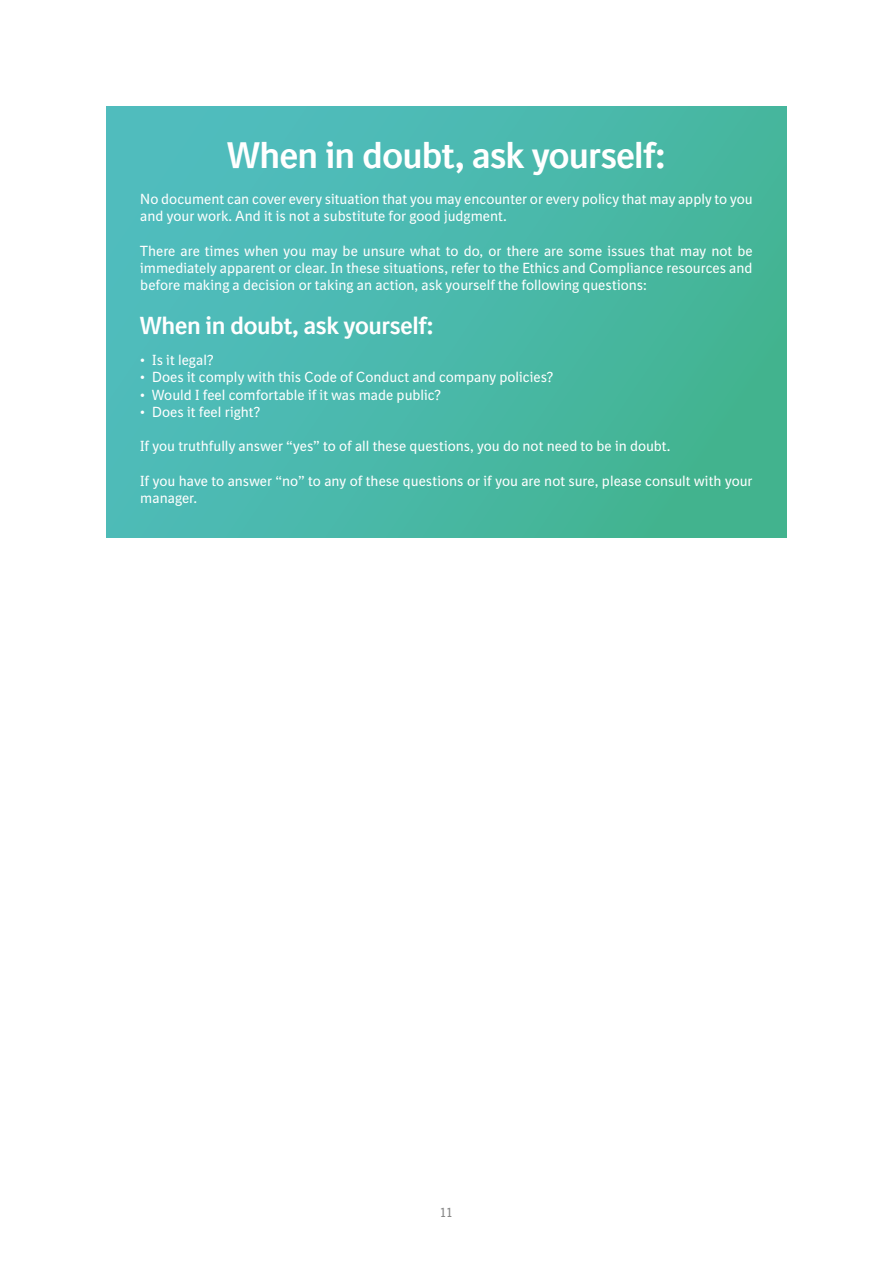
<style>
.page{position:relative;width:893px;height:1263px;background:#fff}
.page>*{position:absolute;margin:0;border:0;box-sizing:border-box;transform-origin:0 0}
.t1{font:700 36px "BI Sans NEXT";letter-spacing:-.015em;color:#fff}
.t2{font:700 24px "BI Sans NEXT";letter-spacing:-.015em;color:#fff}
.t3{font:14.25px/17.2px "BI Sans NEXT";color:#fff}
.t4{font:13.5px "BI Sans NEXT";color:#878787}
</style>
<div class="page">
<div style="left:106px;top:106px;width:681px;height:431px;background:linear-gradient(to right,#50bcc0,#43b494)"></div>
<h1 class="t1" style="left:227px;top:134px;width:439px">When in doubt, ask yourself:</h1>
<p class="t3" style="left:140px;top:190px;width:614px">No document can cover every situation that you may encounter or every policy that may apply to you and your work. And it is not a substitute for good judgment.</p>
<p class="t3" style="left:140px;top:242px;width:614px;text-align:justify">There are times when you may be unsure what to do, or there are some issues that may not be immediately apparent or clear. In these situations, refer to the Ethics and Compliance resources and before making a decision or taking an action, ask yourself the following questions:</p>
<h2 class="t2" style="left:140px;top:312px;width:295px">When in doubt, ask yourself:</h2>
<p class="t3" style="left:140px;top:351px;width:75px">• Is it legal?</p>
<p class="t3" style="left:140px;top:369px;width:415px">• Does it comply with this Code of Conduct and company policies?</p>
<p class="t3" style="left:140px;top:386px;width:302px">• Would I feel comfortable if it was made public?</p>
<p class="t3" style="left:140px;top:403px;width:122px">• Does it feel right?</p>
<p class="t3" style="left:140px;top:438px;width:532px">If you truthfully answer “yes” to of all these questions, you do not need to be in doubt.</p>
<p class="t3" style="left:140px;top:472px;width:614px">If you have to answer “no” to any of these questions or if you are not sure, please consult with your manager.</p>
<p class="t4" style="left:440px;top:1204px;width:15px">11</p>
</div>
